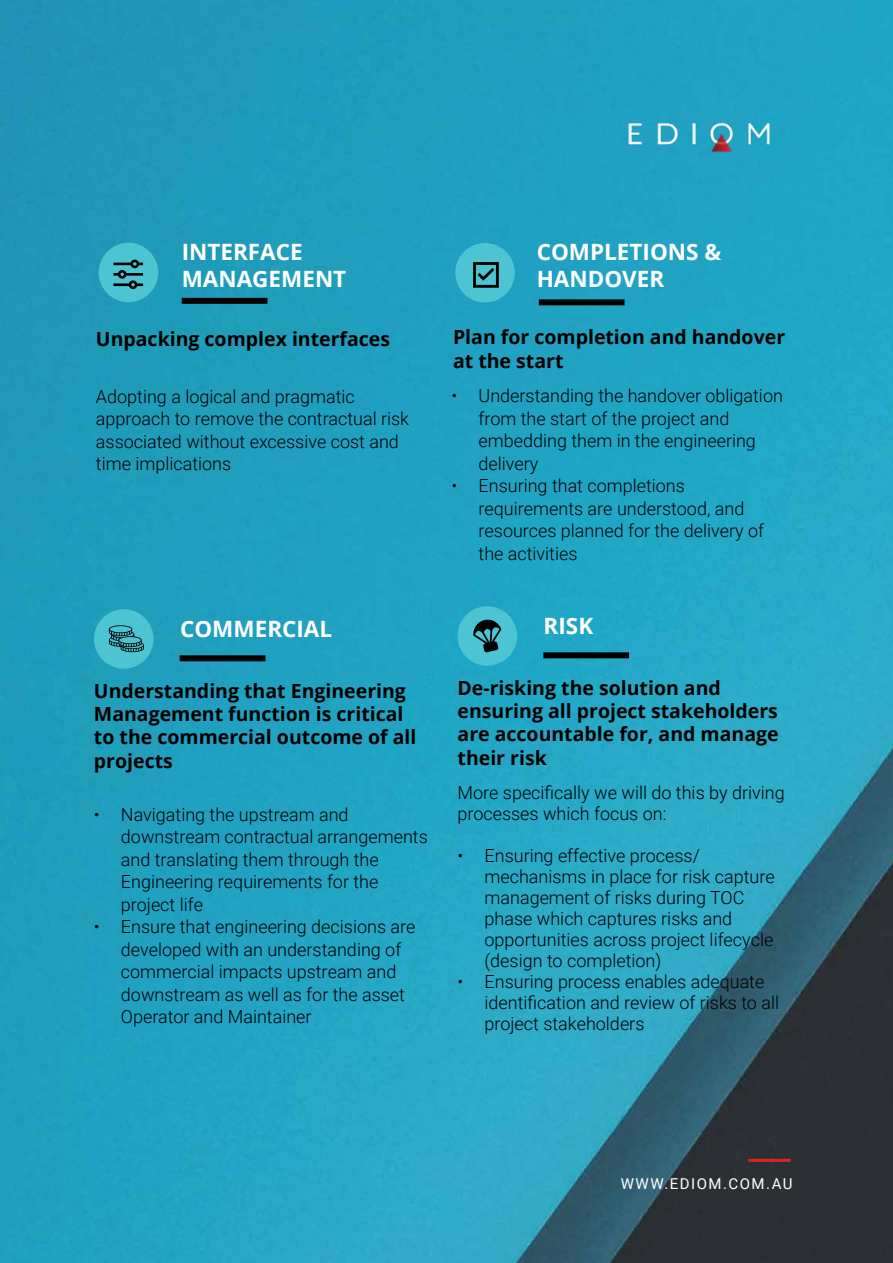
<style>
.page{position:relative;width:893px;height:1263px;background:#fff}
.page>*{position:absolute;margin:0;border:0;box-sizing:border-box;transform-origin:0 0}
.t1{font:700 22.5px/27px "Open Sans";color:#fff}
.t2{font:700 19.5px/23.4px "Open Sans";color:#000}
.t3{font:300 18px/22.5px "Roboto";color:#000}
.t4{font:15px "Roboto";letter-spacing:.1em;color:#fff}
</style>
<div class="page">
<img style="left:0;top:0;width:893px;height:1263px">
<div style="left:182px;top:298px;width:85px;height:6px;background:#000"></div>
<div style="left:99px;top:243px;width:59px;height:59px;background:#4dc4d1;border-radius:50%"></div>
<svg style="left:113px;top:259px;width:30px;height:31px"></svg>
<div style="left:539px;top:299px;width:86px;height:6px;background:#000"></div>
<div style="left:455px;top:243px;width:60px;height:59px;background:#4dc4d1;border-radius:50%"></div>
<svg style="left:473px;top:262px;width:26px;height:26px"></svg>
<img style="left:622px;top:116px;width:153px;height:41px">
<div style="left:180px;top:655px;width:85px;height:6px;background:#000"></div>
<div style="left:94px;top:609px;width:59px;height:60px;background:#4dc4d1;border-radius:50%"></div>
<svg style="left:109px;top:625px;width:35px;height:27px"></svg>
<hr style="left:748px;top:1159px;width:42px;height:3px;background:#e3231b">
<div style="left:543px;top:652px;width:86px;height:6px;background:#000"></div>
<div style="left:458px;top:606px;width:59px;height:60px;background:#4dc4d1;border-radius:50%"></div>
<svg style="left:473px;top:619px;width:28px;height:33px"></svg>
<p class="t1" style="left:182px;top:238px;width:166px">INTERFACE<br>MANAGEMENT</p>
<p class="t2" style="left:96px;top:326px;width:296px">Unpacking complex interfaces</p>
<p class="t3" style="left:96px;top:384px;width:315px">Adopting a logical and pragmatic approach to remove the contractual risk associated without excessive cost and time implications</p>
<p class="t1" style="left:180px;top:615px;width:154px">COMMERCIAL</p>
<p class="t2" style="left:94px;top:678px;width:324px">Understanding that Engineering<br>Management function is critical to the commercial outcome of all projects</p>
<p class="t3" style="left:121px;top:803px;width:308px;text-indent:-27px">• Navigating the upstream and downstream contractual arrangements and translating them through the<br>Engineering requirements for the project life</p>
<p class="t3" style="left:121px;top:915px;width:296px;text-indent:-27px">• Ensure that engineering decisions are developed with an understanding of commercial impacts upstream and downstream as well as for the asset Operator and Maintainer</p>
<p class="t1" style="left:537px;top:238px;width:186px">COMPLETIONS &amp;<br>HANDOVER</p>
<p class="t2" style="left:453px;top:325px;width:334px">Plan for completion and handover at the start</p>
<p class="t3" style="left:479px;top:384px;width:306px;text-indent:-27px">• Understanding the handover obligation from the start of the project and embedding them in the engineering delivery</p>
<p class="t3" style="left:479px;top:474px;width:287px;text-indent:-27px">• Ensuring that completions requirements are understood, and resources planned for the delivery of the activities</p>
<p class="t1" style="left:544px;top:612px;width:51px">RISK</p>
<p class="t2" style="left:458px;top:675px;width:323px">De-risking the solution and ensuring all project stakeholders are accountable for, and manage their risk</p>
<p class="t3" style="left:458px;top:781px;width:329px;line-height:21px">More specifically we will do this by driving processes which focus on:</p>
<p class="t3" style="left:485px;top:844px;width:292px;line-height:21px;text-indent:-27px">• Ensuring effective process/ mechanisms in place for risk capture management of risks during TOC phase which captures risks and opportunities across project lifecycle (design to completion)</p>
<p class="t3" style="left:485px;top:970px;width:296px;line-height:21px;text-indent:-27px">• Ensuring process enables adequate identification and review of risks to all project stakeholders</p>
<p class="t4" style="left:621px;top:1173px;width:173px">WWW.EDIOM.COM.AU</p>
</div>
